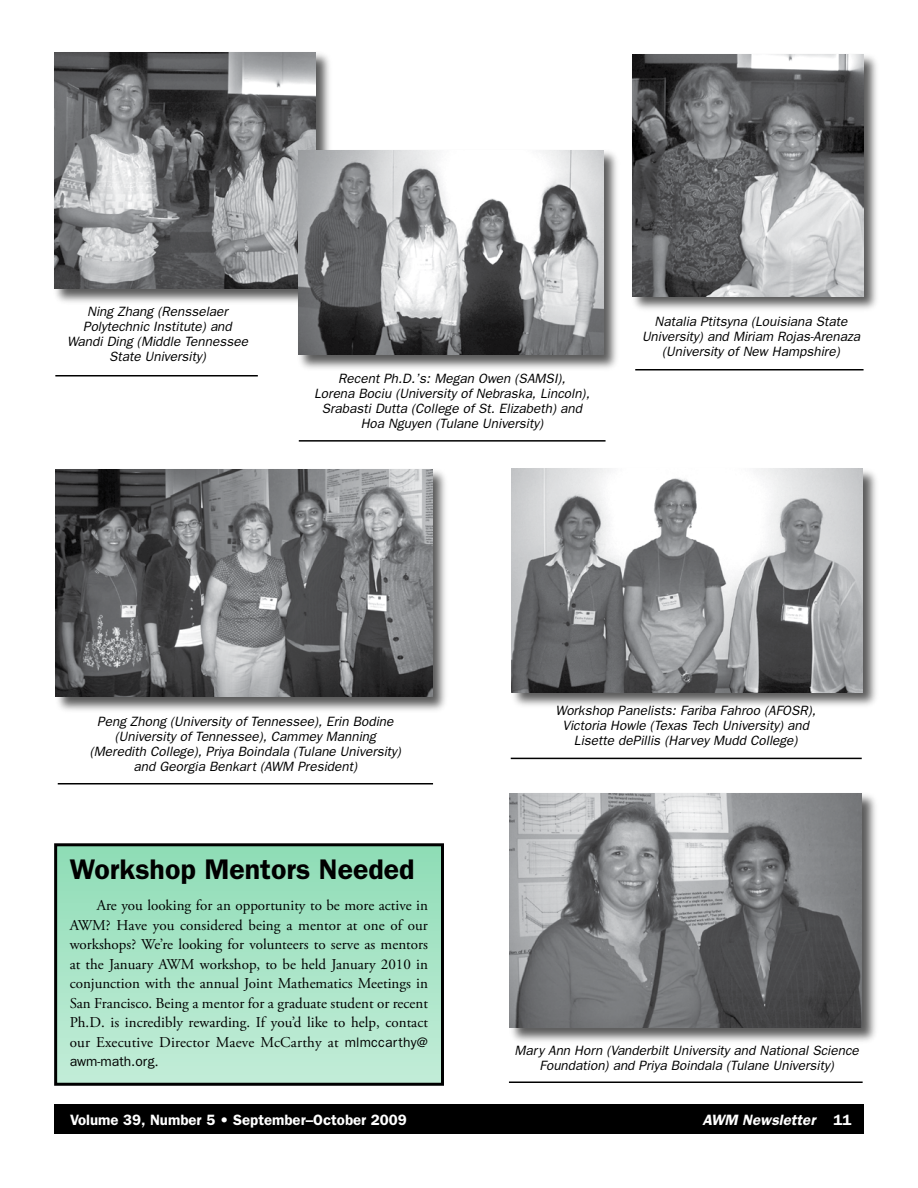
<style>
.page{position:relative;width:918px;height:1188px;background:#fff}
.page>*{position:absolute;margin:0;border:0;box-sizing:border-box;transform-origin:0 0}
.t1{font:600 28.5px "Franklin Gothic";color:#000}
.t2{font:15px/19.5px "Adobe Garamond Pro";letter-spacing:.015em;color:#000;text-align:justify}
.t3{font:600 15px "Franklin Gothic";color:#fff}
.t4{font:italic 600 15px "Franklin Gothic";color:#fff}
.t5{font:13.8px "Franklin Gothic";color:#000}
.t6{font:italic 13.5px/15px "Franklin Gothic";color:#000;text-align:center}
.s1{font-family:"Franklin Gothic";font-size:13.8px}
.s2{font-family:"Adobe Garamond Pro";font-size:15px}
.s3{font-style:normal}
</style>
<div class="page">
<div style="left:54px;top:1104px;width:810px;height:30px;background:#000"></div>
<div style="left:56px;top:845px;width:386px;height:239px;background:linear-gradient(to bottom,#8eddb6,#c3edd8)"></div>
<div style="left:54px;top:843px;width:390px;height:243px;border:3px solid #000"></div>
<div style="left:510px;top:467px;width:370px;height:242px;background:#000;opacity:.65"></div>
<img style="left:512px;top:469px;width:351px;height:223px">
<hr style="left:511px;top:758px;width:351px;height:1px;background:#000">
<div style="left:631px;top:52px;width:250px;height:262px;background:#000;opacity:.65"></div>
<img style="left:632px;top:54px;width:232px;height:242px">
<hr style="left:635px;top:369px;width:229px;height:1px;background:#000">
<div style="left:53px;top:51px;width:280px;height:255px;background:#000;opacity:.65"></div>
<img style="left:54px;top:52px;width:262px;height:237px">
<hr style="left:55px;top:375px;width:203px;height:1px;background:#000">
<div style="left:297px;top:149px;width:324px;height:222px;background:#000;opacity:.65"></div>
<img style="left:298px;top:150px;width:305px;height:205px">
<hr style="left:299px;top:440px;width:307px;height:2px;background:#000">
<div style="left:508px;top:792px;width:371px;height:252px;background:#000;opacity:.65"></div>
<img style="left:510px;top:793px;width:352px;height:235px">
<div style="left:54px;top:468px;width:396px;height:246px;background:#000;opacity:.65"></div>
<img style="left:56px;top:469px;width:376px;height:228px">
<hr style="left:58px;top:783px;width:375px;height:1px;background:#000">
<hr style="left:509px;top:1082px;width:354px;height:1px;background:#000">
<p class="t6" style="left:67px;top:304px;width:182px">Ning Zhang (Rensselaer<br>Polytechnic Institute) and<br>Wandi Ding (Middle Tennessee<br>State University)</p>
<p class="t6" style="left:314px;top:371px;width:277px">Recent Ph.D.’s: Megan Owen (SAMSI),<br>Lorena Bociu (University of Nebraska, Lincoln), Srabasti Dutta (College of St. Elizabeth) and Hoa Nguyen (Tulane University)</p>
<p class="t6" style="left:642px;top:314px;width:220px">Natalia Ptitsyna (Louisiana State<br>University) and Miriam Rojas-Arenaza (University of New Hampshire)</p>
<p class="t6" style="left:90px;top:713px;width:313px">Peng Zhong (University of Tennessee), Erin Bodine (University of Tennessee), Cammey Manning (Meredith College), Priya Boindala (Tulane University) and Georgia Benkart (AWM President)</p>
<h1 class="t1" style="left:70px;top:852px;width:346px">Workshop Mentors Needed</h1>
<p class="t2" style="left:70px;top:896px;width:360px;text-indent:27px">Are you looking for an opportunity to be more active in AWM? Have you considered being a mentor at one of our workshops? We’re looking for volunteers to serve as mentors at the January AWM workshop, to be held January 2010 in conjunction with the annual Joint Mathematics Meetings in San Francisco. Being a mentor for a graduate student or recent Ph.D. is incredibly rewarding. If you’d like to help, contact our Executive Director Maeve McCarthy at <span class="s1">mlmccarthy@</span></p>
<p class="t5" style="left:70px;top:1054px;width:90px">awm-math.org<span class="s2">.</span></p>
<p class="t6" style="left:556px;top:703px;width:262px">Workshop Panelists: Fariba Fahroo (AFOSR),<br>Victoria Howle (Texas Tech University) and<br>Lisette dePillis (Harvey Mudd College)</p>
<p class="t6" style="left:514px;top:1043px;width:346px">Mary Ann Horn (Vanderbilt University and National Science<br>Foundation) and Priya Boindala (Tulane University)</p>
<p class="t3" style="left:70px;top:1111px;width:338px">Volume 39, Number 5 • September–October 2009</p>
<p class="t4" style="left:702px;top:1111px;width:151px">AWM Newsletter <span class="s3">11</span></p>
</div>
